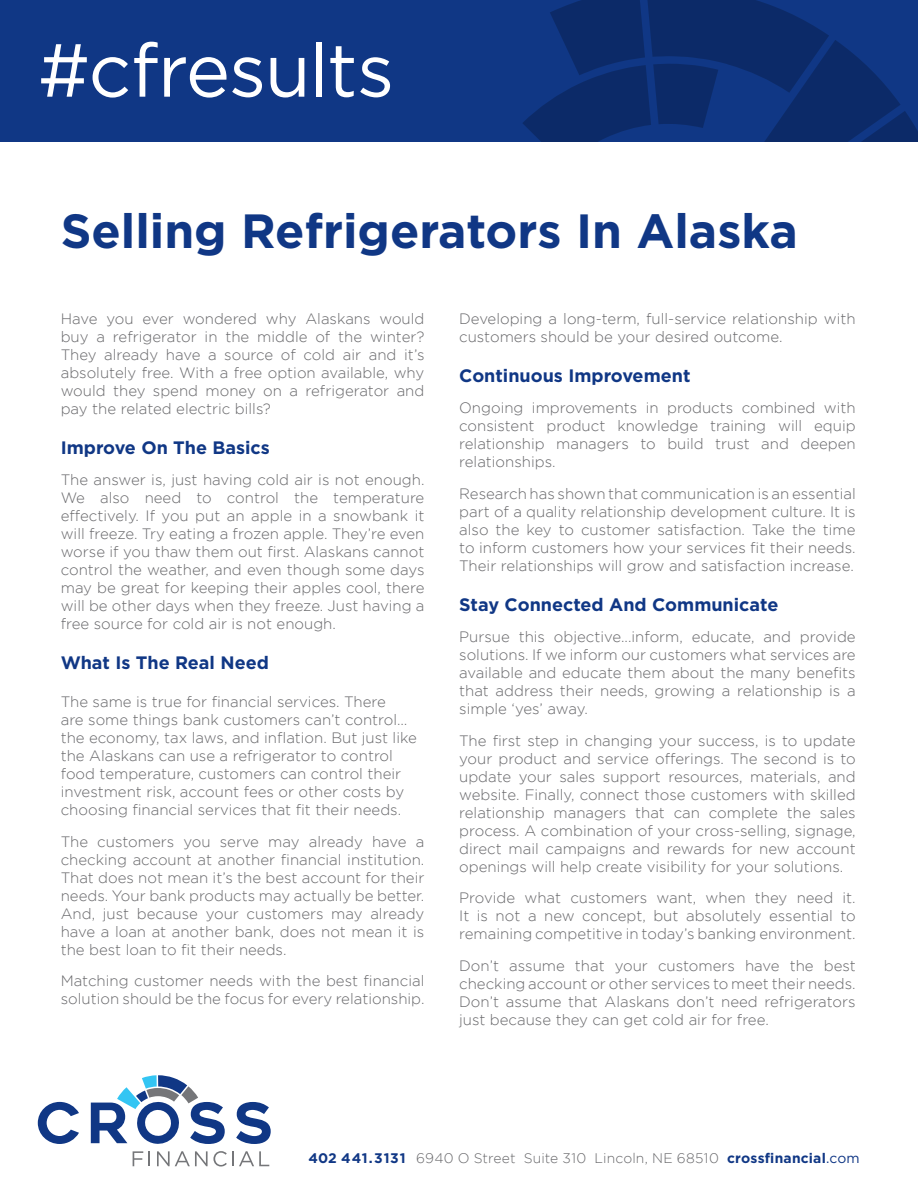
<style>
.page{position:relative;width:918px;height:1188px;background:#fff}
.page>*{position:absolute;margin:0;border:0;box-sizing:border-box;transform-origin:0 0}
.t1{font:75px "Gotham";letter-spacing:-.02em;color:#fff}
.t2{font:700 48px "Gotham";color:#103785}
.t3{font:700 18px "Gotham";color:#103785}
.t4{font:300 15px/18px "Gotham";color:#67676a;text-align:justify}
.t5{font:300 13.8px "Gotham";letter-spacing:.01em;color:#67676a}
.s1{font-weight:700;color:#103785}
.s2{font-weight:400;color:#103785}
</style>
<div class="page">
<div style="left:0;top:0;width:918px;height:141px;background:#103785"></div>
<svg style="left:523px;top:0;width:395px;height:141px"></svg>
<svg style="left:38px;top:1102px;width:41px;height:42px"></svg>
<svg style="left:236px;top:1102px;width:35px;height:42px"></svg>
<svg style="left:91px;top:1075px;width:134px;height:69px"></svg>
<svg style="left:133px;top:1151px;width:10px;height:15px"></svg>
<svg style="left:149px;top:1151px;width:1px;height:15px"></svg>
<svg style="left:157px;top:1151px;width:112px;height:16px"></svg>
<p class="t1" style="left:38px;top:25px;width:358px">#cfresults</p>
<p class="t2" style="left:61px;top:202px;width:739px">Selling Refrigerators In Alaska</p>
<p class="t4" style="left:61px;top:310px;width:365px">Have you ever wondered why Alaskans would buy a refrigerator in the middle of the winter?<br>They already have a source of cold air and it’s absolutely free. With a free option available, why would they spend money on a refrigerator and pay the related electric bills?</p>
<p class="t3" style="left:61px;top:437px;width:211px">Improve On The Basics</p>
<p class="t4" style="left:61px;top:471px;width:365px">The answer is, just having cold air is not enough.<br>We also need to control the temperature effectively. If you put an apple in a snowbank it will freeze. Try eating a frozen apple. They’re even worse if you thaw them out first. Alaskans cannot control the weather, and even though some days may be great for keeping their apples cool, there will be other days when they freeze. Just having a free source for cold air is not enough.</p>
<p class="t3" style="left:61px;top:652px;width:210px">What Is The Real Need</p>
<p class="t4" style="left:61px;top:693px;width:358px;text-align:left">The same is true for financial services. There<br>are some things bank customers can’t control… the economy, tax laws, and inflation. But just like the Alaskans can use a refrigerator to control food temperature, customers can control their investment risk, account fees or other costs by choosing financial services that fit their needs.</p>
<p class="t4" style="left:61px;top:832px;width:365px">The customers you serve may already have a checking account at another financial institution.<br>That does not mean it’s the best account for their needs. Your bank products may actually be better.<br>And, just because your customers may already have a loan at another bank, does not mean it is the best loan to fit their needs.</p>
<p class="t4" style="left:61px;top:972px;width:365px">Matching customer needs with the best financial solution should be the focus for every relationship.</p>
<p class="t4" style="left:459px;top:310px;width:398px">Developing a long-term, full-service relationship with customers should be your desired outcome.</p>
<p class="t3" style="left:459px;top:365px;width:233px">Continuous Improvement</p>
<p class="t4" style="left:459px;top:399px;width:398px">Ongoing improvements in products combined with consistent product knowledge training will equip relationship managers to build trust and deepen relationships.</p>
<p class="t4" style="left:459px;top:484px;width:398px">Research has shown that communication is an essential part of a quality relationship development culture. It is also the key to customer satisfaction. Take the time to inform customers how your services fit their needs.<br>Their relationships will grow and satisfaction increase.</p>
<p class="t3" style="left:459px;top:593px;width:321px">Stay Connected And Communicate</p>
<p class="t4" style="left:459px;top:628px;width:398px">Pursue this objective...inform, educate, and provide solutions. If we inform our customers what services are available and educate them about the many benefits that address their needs, growing a relationship is a simple ‘yes’ away.</p>
<p class="t4" style="left:459px;top:731px;width:398px">The first step in changing your success, is to update your product and service offerings. The second is to update your sales support resources, materials, and website. Finally, connect those customers with skilled relationship managers that can complete the sales process. A combination of your cross-selling, signage, direct mail campaigns and rewards for new account openings will help create visibility for your solutions.</p>
<p class="t4" style="left:459px;top:889px;width:398px">Provide what customers want, when they need it.<br>It is not a new concept, but absolutely essential to remaining competitive in today’s banking environment.</p>
<p class="t4" style="left:459px;top:956px;width:398px">Don’t assume that your customers have the best checking account or other services to meet their needs.<br>Don’t assume that Alaskans don’t need refrigerators just because they can get cold air for free.</p>
<p class="t5" style="left:308px;top:1150px;width:553px"><span class="s1">402 441.3131</span> 6940 O Street Suite 310 Lincoln, NE 68510 <span class="s1">crossfinancial</span><span class="s2">.com</span></p>
</div>
